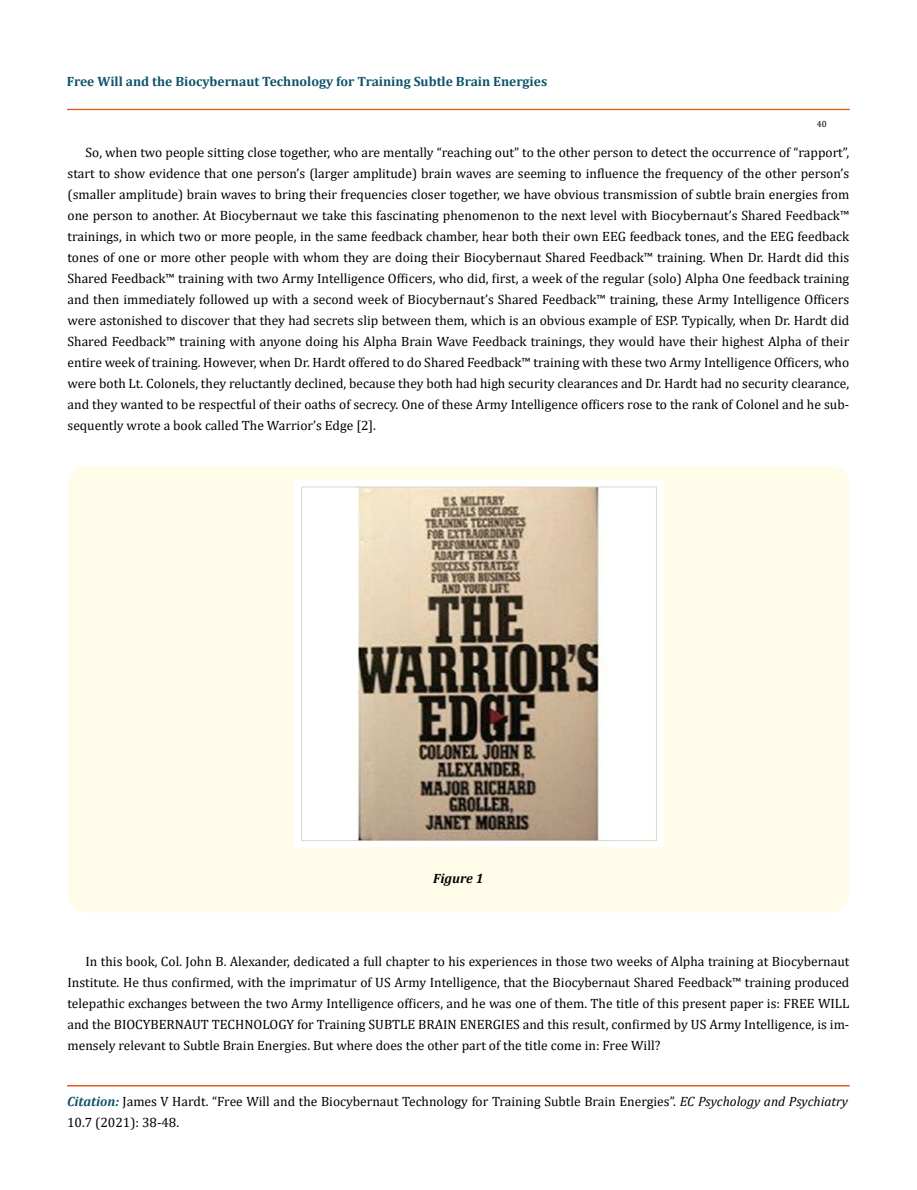
<style>
.page{position:relative;width:917px;height:1190px;background:#fff}
.page>*{position:absolute;margin:0;border:0;box-sizing:border-box;transform-origin:0 0}
.t1{font:13.5px/21px "Cambria";color:#000;text-align:justify}
.t2{font:700 13.5px "Cambria";color:#0e546a}
.t3{font:italic 700 13.5px "Cambria";color:#000}
.t4{font:9px "Cambria";color:#000}
.s1{font-weight:700;font-style:italic;color:#0e546a}
.s2{font-style:italic}
</style>
<div class="page">
<div style="left:67px;top:109px;width:782px;height:1px;border:1px solid #e05d1a"></div>
<div style="left:67px;top:1085px;width:782px;height:1px;border:1px solid #e05d1a"></div>
<div style="left:68px;top:466px;width:781px;height:446px;background:#fffde9;border-radius:18px"></div>
<img style="left:294px;top:480px;width:369px;height:367px">
<p class="t2" style="left:67px;top:72px;width:482px">Free Will and the Biocybernaut Technology for Training Subtle Brain Energies</p>
<p class="t4" style="left:816px;top:118px;width:11px">40</p>
<p class="t1" style="left:68px;top:142px;width:783px;text-indent:18px">So, when two people sitting close together, who are mentally “reaching out” to the other person to detect the occurrence of “rapport”, start to show evidence that one person’s (larger amplitude) brain waves are seeming to influence the frequency of the other person’s (smaller amplitude) brain waves to bring their frequencies closer together, we have obvious transmission of subtle brain energies from one person to another. At Biocybernaut we take this fascinating phenomenon to the next level with Biocybernaut’s Shared Feedback™ trainings, in which two or more people, in the same feedback chamber, hear both their own EEG feedback tones, and the EEG feedback tones of one or more other people with whom they are doing their Biocybernaut Shared Feedback™ training. When Dr. Hardt did this Shared Feedback™ training with two Army Intelligence Officers, who did, first, a week of the regular (solo) Alpha One feedback training and then immediately followed up with a second week of Biocybernaut’s Shared Feedback™ training, these Army Intelligence Officers were astonished to discover that they had secrets slip between them, which is an obvious example of ESP. Typically, when Dr. Hardt did Shared Feedback™ training with anyone doing his Alpha Brain Wave Feedback trainings, they would have their highest Alpha of their entire week of training. However, when Dr. Hardt offered to do Shared Feedback™ training with these two Army Intelligence Officers, who were both Lt. Colonels, they reluctantly declined, because they both had high security clearances and Dr. Hardt had no security clearance, and they wanted to be respectful of their oaths of secrecy. One of these Army Intelligence officers rose to the rank of Colonel and he sub&shy;sequently wrote a book called The Warrior’s Edge [2].</p>
<p class="t3" style="left:433px;top:869px;width:52px">Figure 1</p>
<p class="t1" style="left:67px;top:951px;width:783px;text-indent:18px">In this book, Col. John B. Alexander, dedicated a full chapter to his experiences in those two weeks of Alpha training at Biocybernaut Institute. He thus confirmed, with the imprimatur of US Army Intelligence, that the Biocybernaut Shared Feedback™ training produced telepathic exchanges between the two Army Intelligence officers, and he was one of them. The title of this present paper is: FREE WILL and the BIOCYBERNAUT TECHNOLOGY for Training SUBTLE BRAIN ENERGIES and this result, confirmed by US Army Intelligence, is im&shy;mensely relevant to Subtle Brain Energies. But where does the other part of the title come in: Free Will?</p>
<p class="t1" style="left:67px;top:1090px;width:782px"><span class="s1">Citation:</span> James V Hardt. “Free Will and the Biocybernaut Technology for Training Subtle Brain Energies”. <span class="s2">EC Psychology and Psychiatry<br></span>10.7 (2021): 38-48.</p>
</div>
